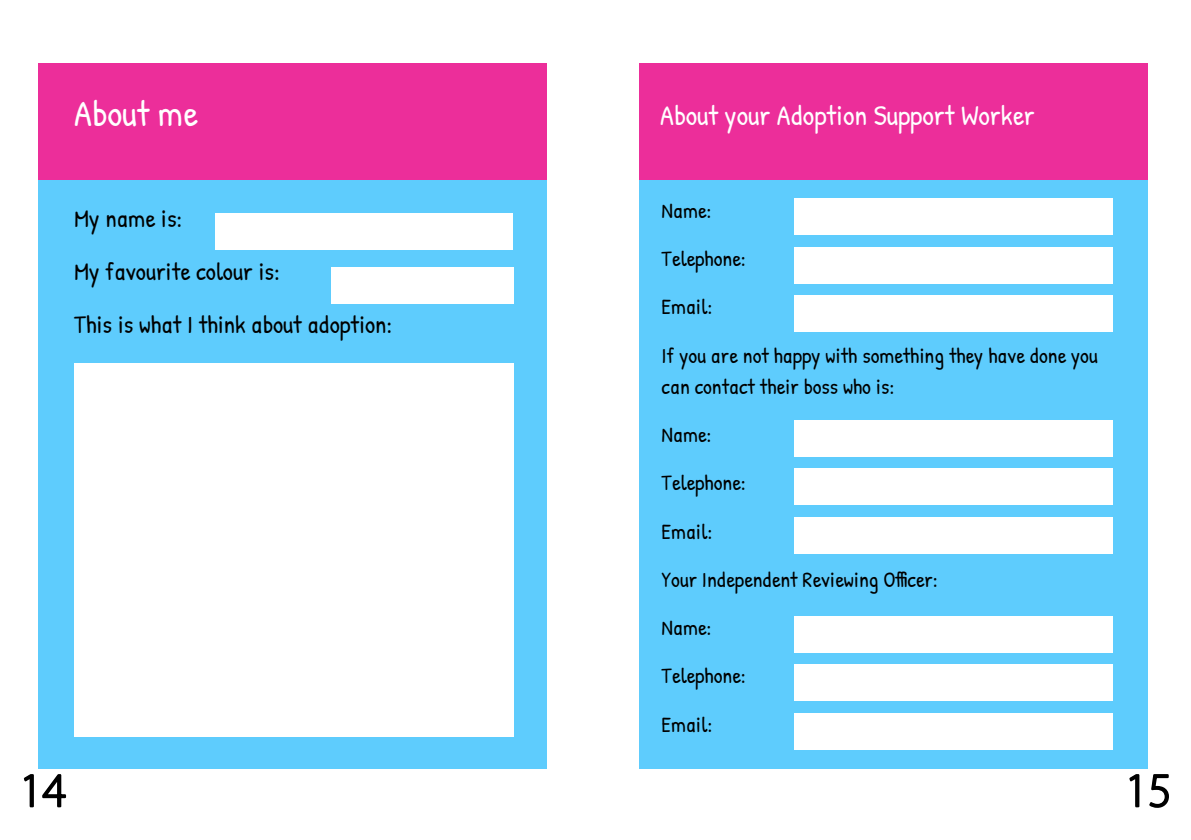
<style>
.page{position:relative;width:1191px;height:840px;background:#fff}
.page>*{position:absolute;margin:0;border:0;box-sizing:border-box;transform-origin:0 0}
.t1{font:300 48px "Myriad Pro";color:#000}
.t2{font:44px "Patrick Hand";color:#fff}
.t3{font:34px "Patrick Hand";color:#fff}
.t4{font:30px/53px "Patrick Hand";color:#000}
.t5{font:26px/48.2px "Patrick Hand";color:#000}
</style>
<div class="page">
<svg style="left:23px;top:774px;width:11px;height:33px"></svg>
<svg style="left:42px;top:774px;width:25px;height:33px"></svg>
<svg style="left:1129px;top:774px;width:11px;height:33px"></svg>
<svg style="left:1149px;top:774px;width:20px;height:34px"></svg>
<div style="left:38px;top:64px;width:508px;height:704px;background:#5eccfd"></div>
<div style="left:38px;top:64px;width:508px;height:116px;background:#ec2e9a"></div>
<div style="left:639px;top:64px;width:508px;height:704px;background:#5eccfd"></div>
<div style="left:639px;top:64px;width:508px;height:116px;background:#ec2e9a"></div>
<div style="left:215px;top:213px;width:298px;height:36px;background:#fff"></div>
<div style="left:794px;top:198px;width:318px;height:36px;background:#fff"></div>
<div style="left:331px;top:268px;width:182px;height:36px;background:#fff"></div>
<div style="left:794px;top:247px;width:318px;height:36px;background:#fff"></div>
<div style="left:794px;top:295px;width:318px;height:36px;background:#fff"></div>
<div style="left:794px;top:420px;width:318px;height:36px;background:#fff"></div>
<div style="left:794px;top:468px;width:318px;height:36px;background:#fff"></div>
<div style="left:794px;top:517px;width:318px;height:36px;background:#fff"></div>
<div style="left:794px;top:615px;width:318px;height:36px;background:#fff"></div>
<div style="left:794px;top:664px;width:318px;height:36px;background:#fff"></div>
<div style="left:794px;top:712px;width:318px;height:36px;background:#fff"></div>
<div style="left:74px;top:363px;width:439px;height:373px;background:#fff"></div>
<h2 class="t2" style="left:74px;top:93px;width:125px">About me</h2>
<h3 class="t3" style="left:660px;top:100px;width:376px">About your Adoption Support Worker</h3>
<p class="t4" style="left:74px;top:193px;width:319px">My name is:<br>My favourite colour is:<br>This is what I think about adoption:</p>
<p class="t5" style="left:661px;top:187px;width:437px">Name:<br>Telephone:<br>Email:<br>If you are not happy with something they have done you</p>
<p class="t5" style="left:661px;top:363px;width:278px">can contact their boss who is:<br>Name:<br>Telephone:<br>Email:<br>Your Independent Reviewing Officer:<br>Name:<br>Telephone:<br>Email:</p>
<h1 class="t1" style="left:19px;top:763px;width:48px">14</h1>
<h1 class="t1" style="left:1124px;top:763px;width:48px">15</h1>
</div>
